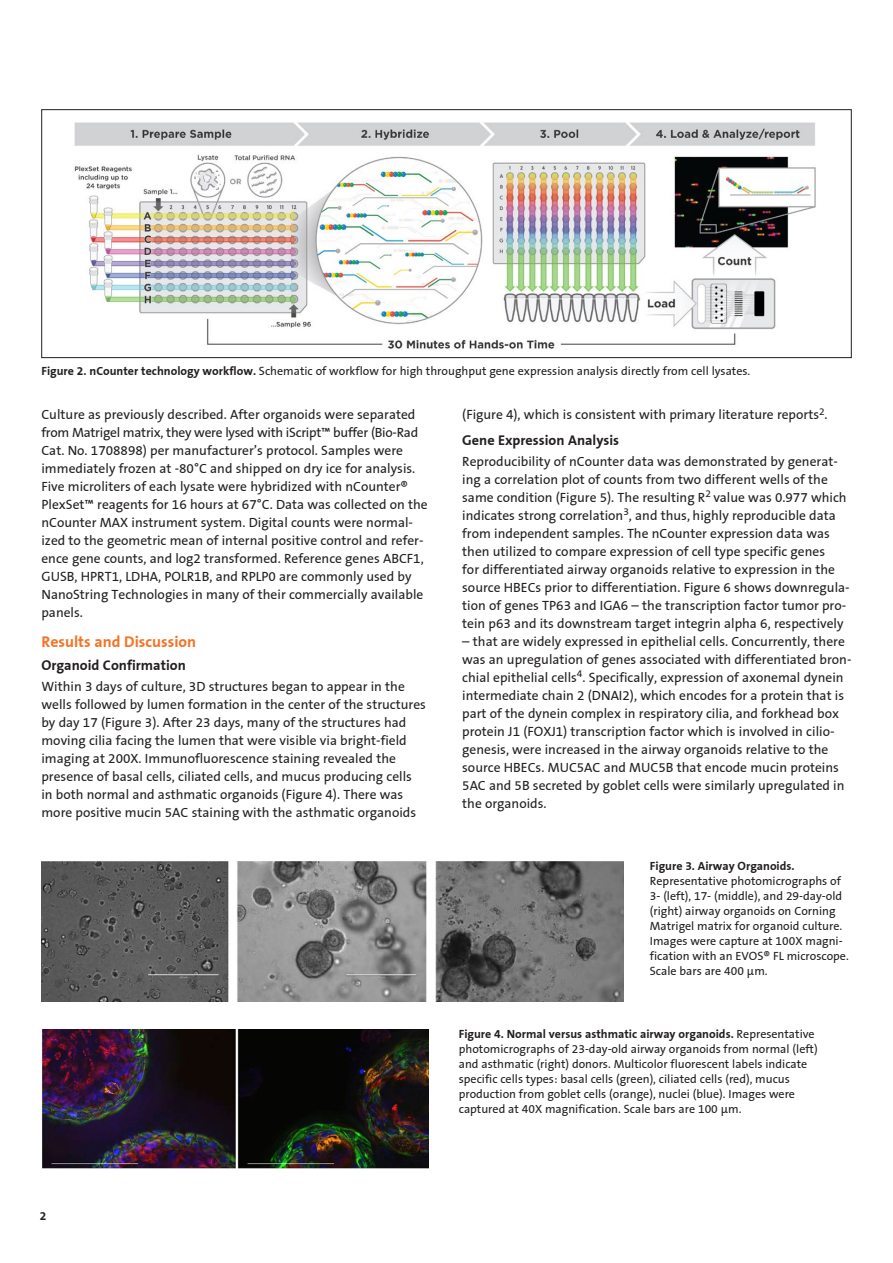
<style>
.page{position:relative;width:893px;height:1263px;background:#fff}
.page>*{position:absolute;margin:0;border:0;box-sizing:border-box;transform-origin:0 0}
.A_Head{font:700 15.75px "Corning Sans";color:#f47325}
.B_Head{font:700 14.25px "Corning Sans";color:#231f20}
.Body{font:13.5px/18px "Corning Sans";color:#231f20}
.t1{font:12px/15px "Corning Sans";color:#231f20}
.Caption_large{font:700 12px "Corning Sans";color:#231f20}
.s1{font-weight:700}
</style>
<div class="page">
<img style="left:74px;top:122px;width:742px;height:227px">
<div style="left:41px;top:109px;width:810px;height:249px;border:1px solid #231f20"></div>
<img style="left:42px;top:861px;width:581px;height:140px">
<img style="left:41px;top:1029px;width:387px;height:139px">
<p class="t1" style="left:41px;top:364px;width:710px"><span class="s1">Figure 2. nCounter technology workflow.</span> Schematic of workflow for high throughput gene expression analysis directly from cell lysates.</p>
<p class="Body" style="left:41px;top:406px;width:388px">Culture as previously described. After organoids were separated from Matrigel matrix, they were lysed with iScript™ buffer (Bio-Rad Cat. No. 1708898) per manufacturer’s protocol. Samples were immediately frozen at -80°C and shipped on dry ice for analysis.<br>Five microliters of each lysate were hybridized with nCounter® PlexSet™ reagents for 16 hours at 67°C. Data was collected on the nCounter MAX instrument system. Digital counts were normal&shy;ized to the geometric mean of internal positive control and refer&shy;ence gene counts, and log2 transformed. Reference genes ABCF1, GUSB, HPRT1, LDHA, POLR1B, and RPLP0 are commonly used by NanoString Technologies in many of their commercially available panels.</p>
<p class="A_Head" style="left:41px;top:633px;width:156px">Results and Discussion</p>
<p class="B_Head" style="left:41px;top:656px;width:146px">Organoid Confirmation</p>
<p class="Body" style="left:41px;top:677px;width:386px">Within 3 days of culture, 3D structures began to appear in the wells followed by lumen formation in the center of the structures by day 17 (Figure 3). After 23 days, many of the structures had moving cilia facing the lumen that were visible via bright-field imaging at 200X. Immunofluorescence staining revealed the presence of basal cells, ciliated cells, and mucus producing cells in both normal and asthmatic organoids (Figure 4). There was more positive mucin 5AC staining with the asthmatic organoids</p>
<p class="Body" style="left:462px;top:406px;width:367px">(Figure 4), which is consistent with primary literature reports<sup>2</sup>.</p>
<p class="B_Head" style="left:462px;top:431px;width:158px">Gene Expression Analysis</p>
<p class="Body" style="left:462px;top:452px;width:389px">Reproducibility of nCounter data was demonstrated by generat&shy;ing a correlation plot of counts from two different wells of the same condition (Figure 5). The resulting R<sup>2</sup> value was 0.977 which indicates strong correlation<sup>3</sup>, and thus, highly reproducible data from independent samples. The nCounter expression data was then utilized to compare expression of cell type specific genes<br>for differentiated airway organoids relative to expression in the source HBECs prior to differentiation. Figure 6 shows downregula&shy;tion of genes TP63 and IGA6 – the transcription factor tumor pro&shy;tein p63 and its downstream target integrin alpha 6, respectively</p>
<p class="Body" style="left:462px;top:632px;width:391px">– that are widely expressed in epithelial cells. Concurrently, there was an upregulation of genes associated with differentiated bron&shy;chial epithelial cells<sup>4</sup>. Specifically, expression of axonemal dynein intermediate chain 2 (DNAI2), which encodes for a protein that is part of the dynein complex in respiratory cilia, and forkhead box protein J1 (FOXJ1) transcription factor which is involved in cilio&shy;genesis, were increased in the airway organoids relative to the source HBECs. MUC5AC and MUC5B that encode mucin proteins 5AC and 5B secreted by goblet cells were similarly upregulated in the organoids.</p>
<p class="t1" style="left:650px;top:858px;width:200px"><span class="s1">Figure 3. Airway Organoids.<br></span>Representative photomicrographs of 3- (left), 17- (middle), and 29-day-old (right) airway organoids on Corning Matrigel matrix for organoid culture.<br>Images were capture at 100X magni&shy;fication with an EVOS® FL microscope.<br>Scale bars are 400 µm.</p>
<p class="t1" style="left:459px;top:1027px;width:360px"><span class="s1">Figure 4. Normal versus asthmatic airway organoids.</span> Representative photomicrographs of 23-day-old airway organoids from normal (left) and asthmatic (right) donors. Multicolor fluorescent labels indicate specific cells types: basal cells (green), ciliated cells (red), mucus production from goblet cells (orange), nuclei (blue). Images were captured at 40X magnification. Scale bars are 100 µm.</p>
<p class="Caption_large" style="left:40px;top:1209px;width:8px">2</p>
</div>
